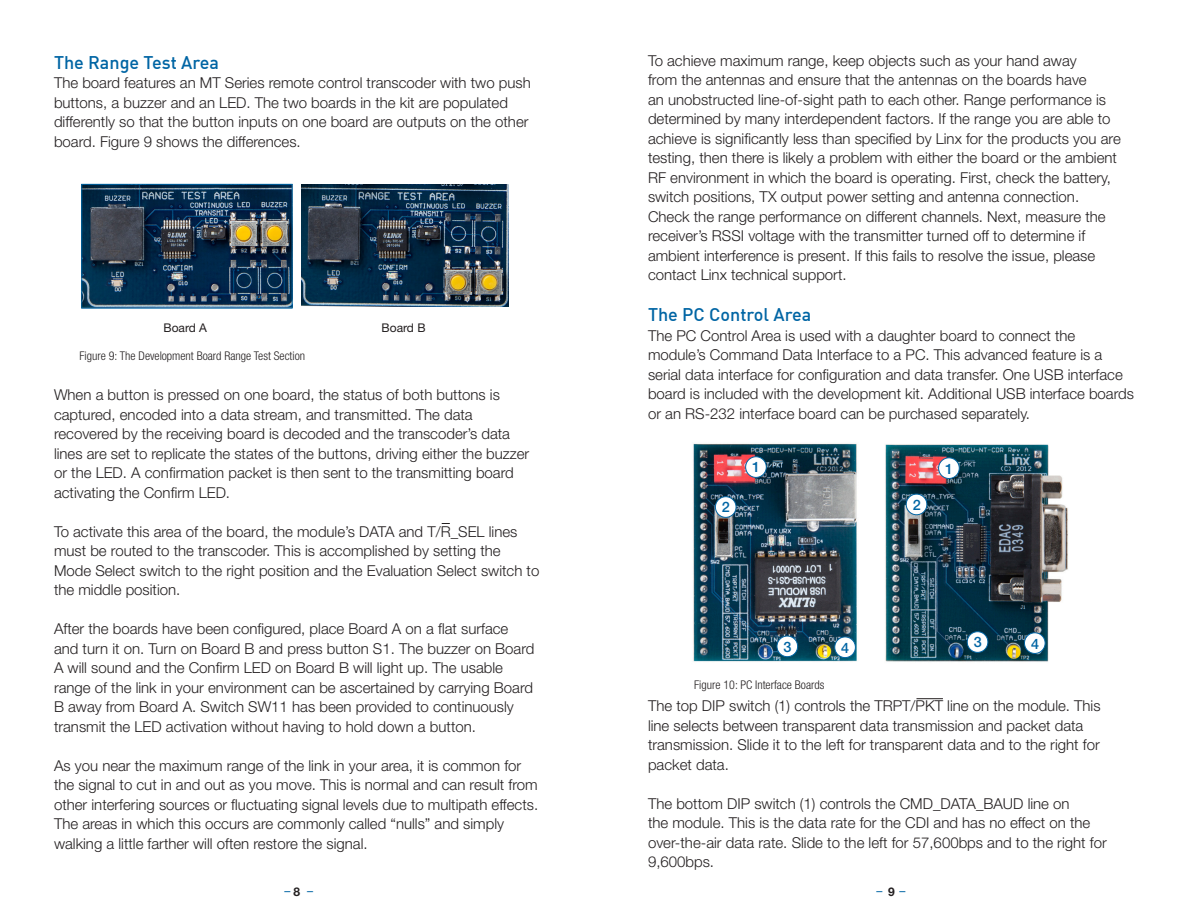
<style>
.page{position:relative;width:1188px;height:918px;background:#fff}
.page>*{position:absolute;margin:0;border:0;box-sizing:border-box;transform-origin:0 0}
.t1{font:500 18px "DIN Offc";color:#0065a4}
.t2{font:300 15px/19.5px "Helvetica Neue";color:#231f20}
.t3{font:500 14.4px "Helvetica Neue";color:#0065a4}
.t4{font:300 condensed 12px "Helvetica Neue";color:#231f20}
.t5{font:12px "Helvetica Neue";color:#231f20}
.t6{font:12px "Helvetica Neue";color:#0065a4}
.t7{font:700 12px "Helvetica Neue";color:#231f20}
</style>
<div class="page">
<img style="left:693px;top:443px;width:164px;height:219px">
<img style="left:885px;top:444px;width:183px;height:218px">
<img style="left:84px;top:186px;width:206px;height:120px">
<div style="left:82px;top:184px;width:210px;height:124px;border:1px solid #0065a4"></div>
<img style="left:301px;top:184px;width:208px;height:122px">
<div style="left:746px;top:457px;width:20px;height:20px;background:#fff;border-radius:50%"></div>
<div style="left:746px;top:457px;width:20px;height:21px;border:1px solid #0065a4;border-radius:50%"></div>
<div style="left:715px;top:497px;width:21px;height:20px;background:#fff;border-radius:50%"></div>
<div style="left:715px;top:497px;width:21px;height:21px;border:1px solid #0065a4;border-radius:50%"></div>
<div style="left:777px;top:636px;width:21px;height:21px;background:#fff;border-radius:50%"></div>
<div style="left:777px;top:636px;width:21px;height:21px;border:1px solid #0065a4;border-radius:50%"></div>
<div style="left:835px;top:637px;width:20px;height:21px;background:#fff;border-radius:50%"></div>
<div style="left:835px;top:637px;width:21px;height:21px;border:1px solid #0065a4;border-radius:50%"></div>
<div style="left:939px;top:458px;width:20px;height:20px;background:#fff;border-radius:50%"></div>
<div style="left:938px;top:458px;width:21px;height:21px;border:1px solid #0065a4;border-radius:50%"></div>
<div style="left:967px;top:632px;width:21px;height:20px;background:#fff;border-radius:50%"></div>
<div style="left:967px;top:632px;width:21px;height:21px;border:1px solid #0065a4;border-radius:50%"></div>
<div style="left:1024px;top:633px;width:21px;height:20px;background:#fff;border-radius:50%"></div>
<div style="left:1024px;top:633px;width:21px;height:21px;border:1px solid #0065a4;border-radius:50%"></div>
<div style="left:906px;top:494px;width:21px;height:21px;background:#fff;border-radius:50%"></div>
<div style="left:906px;top:494px;width:21px;height:21px;border:1px solid #0065a4;border-radius:50%"></div>
<svg style="left:916px;top:698px;width:27px;height:1px"></svg>
<p class="t1" style="left:54px;top:56px;width:167px">The Range Test Area</p>
<p class="t2" style="left:54px;top:75px;width:478px">The board features an MT Series remote control transcoder with two push buttons, a buzzer and an LED. The two boards in the kit are populated differently so that the button inputs on one board are outputs on the other board. Figure 9 shows the differences.</p>
<p class="t5" style="left:164px;top:324px;width:45px">Board A</p>
<p class="t5" style="left:382px;top:324px;width:46px">Board B</p>
<p class="t4" style="left:80px;top:352px;width:227px">Figure 9: The Development Board Range Test Section</p>
<p class="t2" style="left:54px;top:387px;width:477px">When a button is pressed on one board, the status of both buttons is captured, encoded into a data stream, and transmitted. The data recovered by the receiving board is decoded and the transcoder’s data lines are set to replicate the states of the buttons, driving either the buzzer or the LED. A confirmation packet is then sent to the transmitting board activating the Confirm LED.</p>
<p class="t2" style="left:54px;top:523px;width:487px">To activate this area of the board, the module’s DATA and T/R_SEL lines must be routed to the transcoder. This is accomplished by setting the Mode Select switch to the right position and the Evaluation Select switch to the middle position.</p>
<p class="t2" style="left:54px;top:621px;width:482px">After the boards have been configured, place Board A on a flat surface and turn it on. Turn on Board B and press button S1. The buzzer on Board A will sound and the Confirm LED on Board B will light up. The usable range of the link in your environment can be ascertained by carrying Board B away from Board A. Switch SW11 has been provided to continuously transmit the LED activation without having to hold down a button.</p>
<p class="t2" style="left:54px;top:757px;width:486px">As you near the maximum range of the link in your area, it is common for the signal to cut in and out as you move. This is normal and can result from other interfering sources or fluctuating signal levels due to multipath effects.<br>The areas in which this occurs are commonly called “nulls” and simply walking a little farther will often restore the signal.</p>
<p class="t2" style="left:648px;top:52px;width:474px">To achieve maximum range, keep objects such as your hand away<br>from the antennas and ensure that the antennas on the boards have<br>an unobstructed line-of-sight path to each other. Range performance is determined by many interdependent factors. If the range you are able to achieve is significantly less than specified by Linx for the products you are testing, then there is likely a problem with either the board or the ambient RF environment in which the board is operating. First, check the battery, switch positions, TX output power setting and antenna connection.<br>Check the range performance on different channels. Next, measure the receiver’s RSSI voltage with the transmitter turned off to determine if ambient interference is present. If this fails to resolve the issue, please contact Linx technical support.</p>
<p class="t1" style="left:648px;top:309px;width:165px">The PC Control Area</p>
<p class="t2" style="left:648px;top:327px;width:488px">The PC Control Area is used with a daughter board to connect the module’s Command Data Interface to a PC. This advanced feature is a serial data interface for configuration and data transfer. One USB interface board is included with the development kit. Additional USB interface boards or an RS-232 interface board can be purchased separately.</p>
<p class="t3" style="left:752px;top:462px;width:10px">1</p>
<p class="t3" style="left:945px;top:463px;width:10px">1</p>
<p class="t3" style="left:722px;top:502px;width:10px">2</p>
<p class="t3" style="left:913px;top:499px;width:10px">2</p>
<p class="t3" style="left:784px;top:641px;width:10px">3</p>
<p class="t3" style="left:841px;top:642px;width:10px">4</p>
<p class="t3" style="left:974px;top:637px;width:10px">3</p>
<p class="t3" style="left:1031px;top:638px;width:10px">4</p>
<p class="t4" style="left:694px;top:680px;width:132px">Figure 10: PC Interface Boards</p>
<p class="t2" style="left:648px;top:698px;width:454px">The top DIP switch (1) controls the TRPT/PKT line on the module. This line selects between transparent data transmission and packet data transmission. Slide it to the left for transparent data and to the right for packet data.</p>
<p class="t2" style="left:648px;top:795px;width:460px">The bottom DIP switch (1) controls the CMD_DATA_BAUD line on<br>the module. This is the data rate for the CDI and has no effect on the over-the-air data rate. Slide to the left for 57,600bps and to the right for 9,600bps.</p>
<p class="t7" style="left:293px;top:887px;width:8px">8</p>
<p class="t7" style="left:888px;top:887px;width:8px">9</p>
<p class="t6" style="left:284px;top:887px;width:30px">– –</p>
<p class="t6" style="left:877px;top:887px;width:30px">– –</p>
</div>
